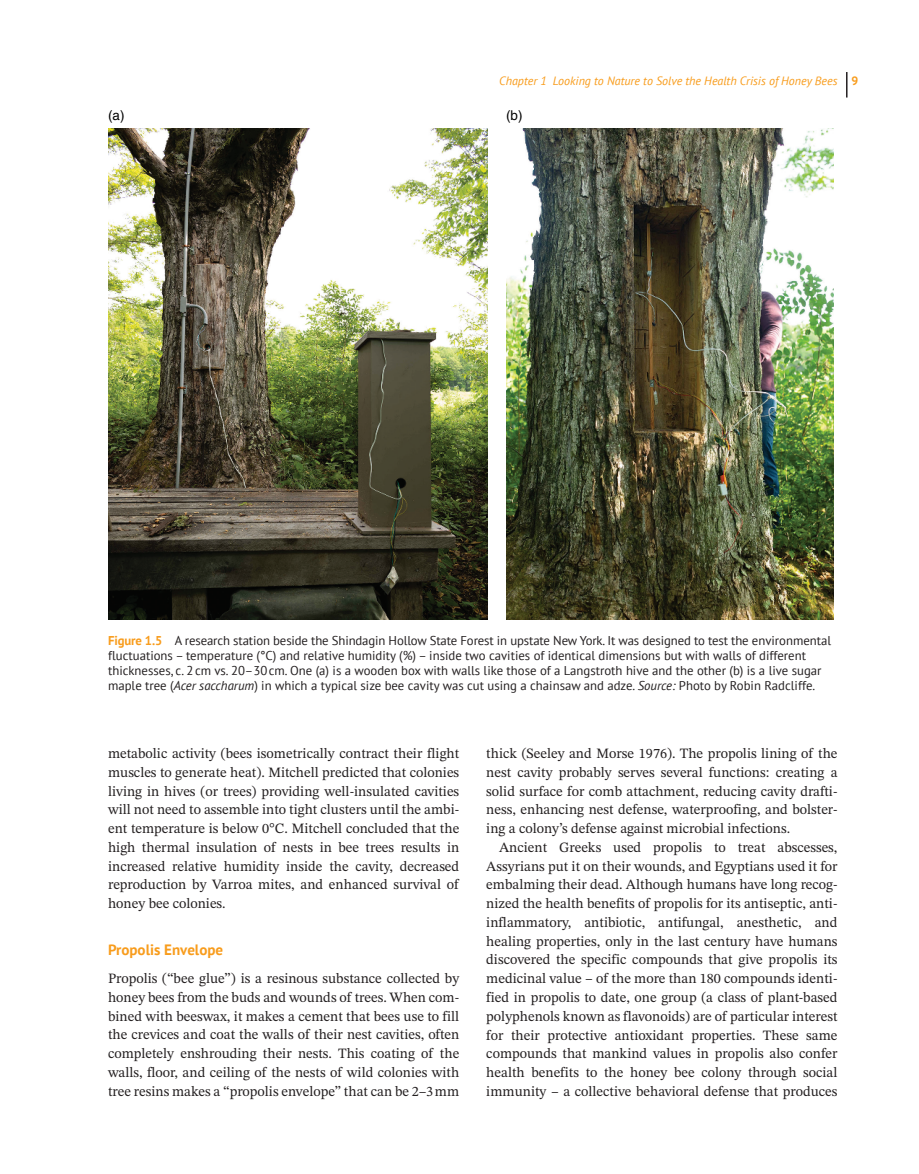
<style>
.page{position:relative;width:919px;height:1174px;background:#fff}
.page>*{position:absolute;margin:0;border:0;box-sizing:border-box;transform-origin:0 0}
.t1{font:700 15px "PT Sans";color:#f89c1c}
.t2{font:14.25px/18.8px "STIX Two Text";color:#231f20;text-align:justify}
.t3{font:13.5px "Helvetica LT Std";color:#000}
.t4{font:12.75px/15px "PT Sans";color:#231f20}
.t5{font:italic 12px "PT Sans";color:#f89c1c}
.s1{font-weight:700;font-style:normal}
.s2{font-weight:700;color:#f89c1c}
.s3{font-style:italic}
</style>
<div class="page">
<svg style="left:846px;top:72px;width:1px;height:25px"></svg>
<img style="left:506px;top:128px;width:326px;height:491px">
<img style="left:108px;top:128px;width:380px;height:491px">
<p class="t5" style="left:499px;top:73px;width:361px">Chapter 1 Looking to Nature to Solve the Health Crisis of Honey Bees <span class="s1">9</span></p>
<p class="t3" style="left:108px;top:108px;width:18px">(a)</p>
<p class="t3" style="left:506px;top:108px;width:18px">(b)</p>
<p class="t4" style="left:108px;top:633px;width:724px"><span class="s2">Figure 1.5</span> A research station beside the Shindagin Hollow State Forest in upstate New York. It was designed to test the environmental fluctuations – temperature (°C) and relative humidity (%) – inside two cavities of identical dimensions but with walls of different thicknesses, c. 2cm vs. 20–30cm. One (a) is a wooden box with walls like those of a Langstroth hive and the other (b) is a live sugar maple tree (<span class="s3">Acer saccharum</span>) in which a typical size bee cavity was cut using a chainsaw and adze. <span class="s3">Source:</span> Photo by Robin Radcliffe.</p>
<p class="t2" style="left:108px;top:744px;width:353px">metabolic activity (bees isometrically contract their flight muscles to generate heat). Mitchell predicted that colonies living in hives (or trees) providing well-insulated cavities will not need to assemble into tight clusters until the ambi&shy;ent temperature is below 0°C. Mitchell concluded that the high thermal insulation of nests in bee trees results in increased relative humidity inside the cavity, decreased reproduction by Varroa mites, and enhanced survival of honey bee colonies.</p>
<p class="t1" style="left:108px;top:939px;width:117px">Propolis Envelope</p>
<p class="t2" style="left:108px;top:969px;width:353px">Propolis (“bee glue”) is a resinous substance collected by honey bees from the buds and wounds of trees. When com&shy;bined with beeswax, it makes a cement that bees use to fill the crevices and coat the walls of their nest cavities, often completely enshrouding their nests. This coating of the walls, floor, and ceiling of the nests of wild colonies with tree resins makes a “propolis envelope” that can be 2–3mm</p>
<p class="t2" style="left:486px;top:744px;width:353px">thick (Seeley and Morse 1976). The propolis lining of the nest cavity probably serves several functions: creating a solid surface for comb attachment, reducing cavity drafti&shy;ness, enhancing nest defense, waterproofing, and bolster&shy;ing a colony’s defense against microbial infections.</p>
<p class="t2" style="left:486px;top:837px;width:353px;text-indent:13px">Ancient Greeks used propolis to treat abscesses, Assyrians put it on their wounds, and Egyptians used it for embalming their dead. Although humans have long recog&shy;nized the health benefits of propolis for its antiseptic, anti&shy;inflammatory, antibiotic, antifungal, anesthetic, and healing properties, only in the last century have humans discovered the specific compounds that give propolis its medicinal value – of the more than 180 compounds identi&shy;fied in propolis to date, one group (a class of plant-based polyphenols known as flavonoids) are of particular interest for their protective antioxidant properties. These same compounds that mankind values in propolis also confer health benefits to the honey bee colony through social immunity – a collective behavioral defense that produces</p>
</div>
